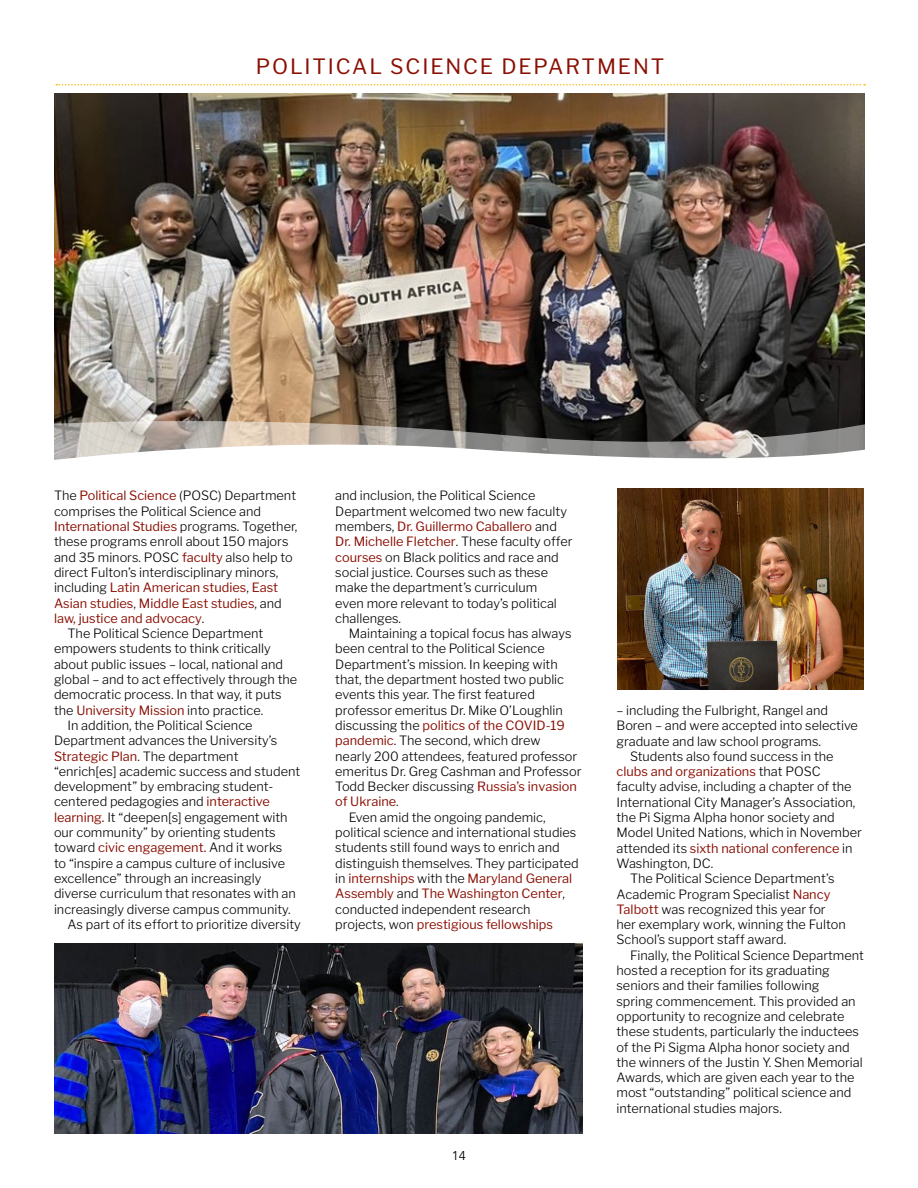
<style>
.page{position:relative;width:918px;height:1188px;background:#fff}
.page>*{position:absolute;margin:0;border:0;box-sizing:border-box;transform-origin:0 0}
.Page_Header{font:21px "Libre Franklin";letter-spacing:.09em;color:#8b0f04}
.t1{font:300 12.75px/15.3px "Libre Franklin";color:#000}
.t2{font:12.75px "Avenir";color:#000}
.s1{font-weight:400;color:#8b0f04}
</style>
<div class="page">
<img style="left:55px;top:93px;width:810px;height:328px">
<svg style="left:54px;top:421px;width:811px;height:13px;background:#716a63"></svg>
<svg style="left:54px;top:434px;width:811px;height:256px"></svg>
<img style="left:617px;top:488px;width:246px;height:201px">
<img style="left:54px;top:944px;width:529px;height:190px">
<svg style="left:56px;top:84px;width:809px;height:2px"></svg>
<p class="Page_Header" style="left:256px;top:54px;width:410px">POLITICAL SCIENCE DEPARTMENT</p>
<p class="t1" style="left:54px;top:488px;width:245px">The <span class="s1">Political Science</span> (POSC) Department comprises the Political Science and <span class="s1">International Studies</span> programs. Together, these programs enroll about 150 majors and 35 minors. POSC <span class="s1">faculty</span> also help to direct Fulton’s interdisciplinary minors, including <span class="s1">Latin American studies</span>, <span class="s1">East Asian studies</span>, <span class="s1">Middle East studies</span>, and <span class="s1">law, justice and advocacy</span>.</p>
<p class="t1" style="left:54px;top:626px;width:245px;text-indent:14px">The Political Science Department empowers students to think critically about public issues – local, national and global – and to act effectively through the democratic process. In that way, it puts the <span class="s1">University Mission</span> into practice.</p>
<p class="t1" style="left:54px;top:718px;width:248px;text-indent:14px">In addition, the Political Science Department advances the University’s <span class="s1">Strategic Plan</span>. The department “enrich[es] academic success and student development” by embracing student&shy;centered pedagogies and <span class="s1">interactive learning.</span> It “deepen[s] engagement with our community” by orienting students toward <span class="s1">civic engagement.</span> And it works<br>to “inspire a campus culture of inclusive excellence” through an increasingly diverse curriculum that resonates with an increasingly diverse campus community.</p>
<p class="t1" style="left:68px;top:917px;width:235px">As part of its effort to prioritize diversity</p>
<p class="t1" style="left:335px;top:488px;width:239px">and inclusion, the Political Science Department welcomed two new faculty members, <span class="s1">Dr. Guillermo Caballero</span> and <span class="s1">Dr. Michelle Fletcher</span>. These faculty offer <span class="s1">courses</span> on Black politics and race and social justice. Courses such as these make the department’s curriculum<br>even more relevant to today’s political challenges.</p>
<p class="t1" style="left:335px;top:626px;width:248px;text-indent:14px">Maintaining a topical focus has always been central to the Political Science Department’s mission. In keeping with that, the department hosted two public events this year. The first featured professor emeritus Dr. Mike O’Loughlin discussing the <span class="s1">politics of the COVID-19 pandemic</span>. The second, which drew<br>nearly 200 attendees, featured professor emeritus Dr. Greg Cashman and Professor Todd Becker discussing <span class="s1">Russia’s invasion of Ukraine</span>.</p>
<p class="t1" style="left:335px;top:809px;width:245px;text-indent:14px">Even amid the ongoing pandemic, political science and international studies students still found ways to enrich and distinguish themselves. They participated in <span class="s1">internships</span> with the <span class="s1">Maryland General Assembly</span> and <span class="s1">The Washington Center</span>, conducted independent research projects, won <span class="s1">prestigious fellowships</span></p>
<p class="t2" style="left:452px;top:1148px;width:16px">14</p>
<p class="t1" style="left:616px;top:703px;width:243px">– including the Fulbright, Rangel and<br>Boren – and were accepted into selective graduate and law school programs.</p>
<p class="t1" style="left:616px;top:749px;width:247px;text-indent:14px">Students also found success in the <span class="s1">clubs and organizations</span> that POSC faculty advise, including a chapter of the International City Manager’s Association, the Pi Sigma Alpha honor society and Model United Nations, which in November attended its <span class="s1">sixth national conference</span> in Washington, DC.</p>
<p class="t1" style="left:616px;top:871px;width:231px;text-indent:14px">The Political Science Department’s Academic Program Specialist <span class="s1">Nancy Talbott</span> was recognized this year for her exemplary work, winning the Fulton School’s support staff award.</p>
<p class="t1" style="left:616px;top:947px;width:249px;text-indent:14px">Finally, the Political Science Department hosted a reception for its graduating seniors and their families following<br>spring commencement. This provided an opportunity to recognize and celebrate these students, particularly the inductees of the Pi Sigma Alpha honor society and the winners of the Justin Y. Shen Memorial Awards, which are given each year to the most “outstanding” political science and international studies majors.</p>
</div>
